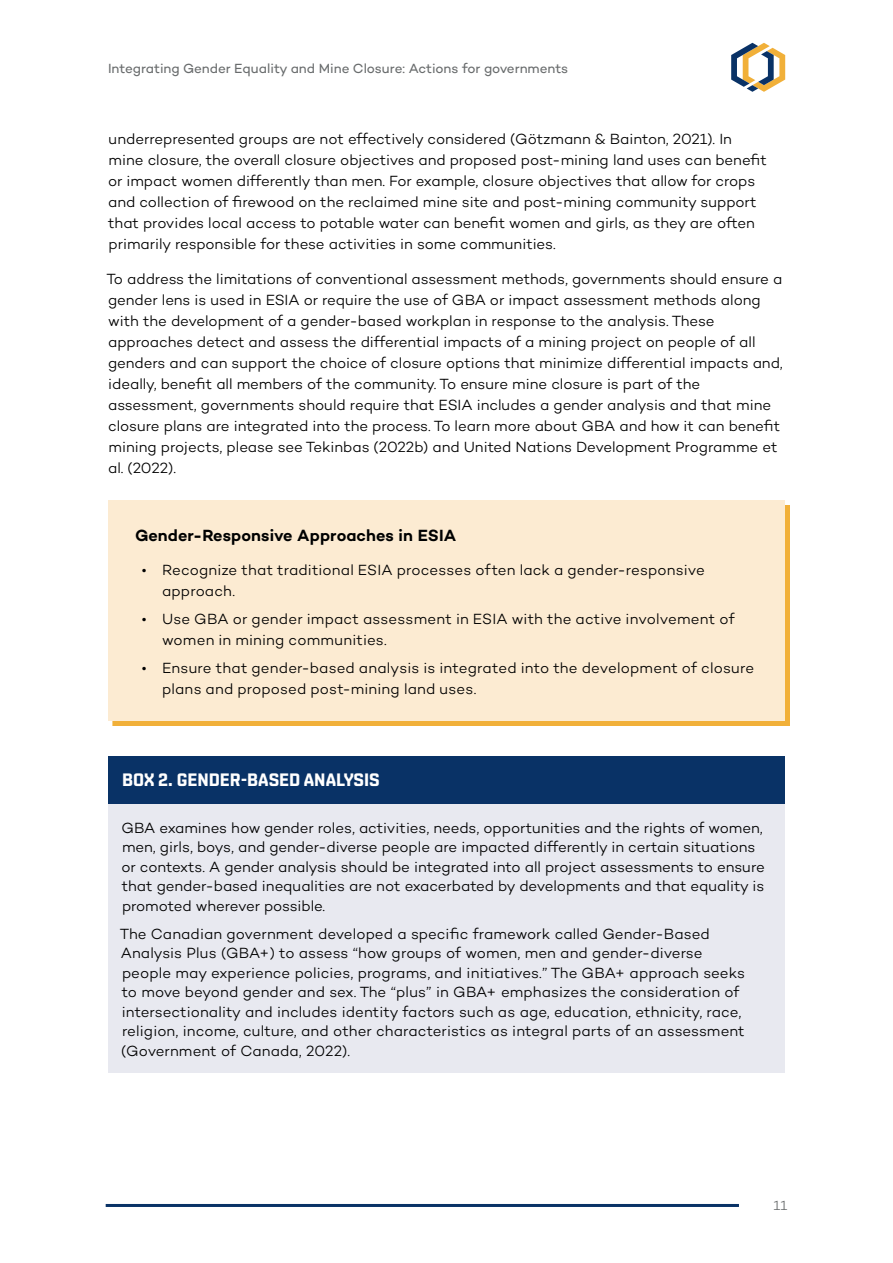
<style>
.page{position:relative;width:893px;height:1263px;background:#fff}
.page>*{position:absolute;margin:0;border:0;box-sizing:border-box;transform-origin:0 0}
.Box_H1{font:700 18px "Shentox";color:#fff}
.t1{font:600 16.5px "Campton";letter-spacing:.005em;color:#000101}
.Box_Body_Text_last{font:300 15px/21px "Campton";color:#000}
.Box_Body_Text{font:300 15px/19.5px "Campton";letter-spacing:-.005em;color:#000}
.t2{font:13.5px "Campton";letter-spacing:-.005em;color:#696c6d}
.t3{font:300 13.5px "Campton";color:#696c6d}
</style>
<div class="page">
<svg style="left:731px;top:43px;width:54px;height:49px"></svg>
<hr style="left:106px;top:1204px;width:633px;height:3px;background:#093266">
<div style="left:108px;top:756px;width:677px;height:48px;background:#093266"></div>
<div style="left:108px;top:804px;width:677px;height:124px;background:#e8e9f0"></div>
<div style="left:108px;top:910px;width:677px;height:163px;background:#e8e9f0"></div>
<div style="left:113px;top:505px;width:677px;height:221px;background:#f1b039"></div>
<div style="left:108px;top:501px;width:677px;height:220px;background:#fcebd2"></div>
<p class="t2" style="left:108px;top:60px;width:462px">Integrating Gender Equality and Mine Closure: Actions for governments</p>
<p class="Box_Body_Text_last" style="left:108px;top:128px;width:660px">underrepresented groups are not effectively considered (Götzmann &amp; Bainton, 2021). In mine closure, the overall closure objectives and proposed post-mining land uses can benefit or impact women differently than men. For example, closure objectives that allow for crops and collection of firewood on the reclaimed mine site and post-mining community support that provides local access to potable water can benefit women and girls, as they are often primarily responsible for these activities in some communities.</p>
<p class="Box_Body_Text_last" style="left:106px;top:268px;width:678px">To address the limitations of conventional assessment methods, governments should ensure a gender lens is used in ESIA or require the use of GBA or impact assessment methods along with the development of a gender-based workplan in response to the analysis. These approaches detect and assess the differential impacts of a mining project on people of all genders and can support the choice of closure options that minimize differential impacts and, ideally, benefit all members of the community. To ensure mine closure is part of the assessment, governments should require that ESIA includes a gender analysis and that mine closure plans are integrated into the process. To learn more about GBA and how it can benefit mining projects, please see Tekinbas (2022b) and United Nations Development Programme et al. (2022).</p>
<h5 class="t1" style="left:135px;top:525px;width:323px">Gender-Responsive Approaches in ESIA</h5>
<p class="Box_Body_Text_last" style="left:162px;top:559px;width:544px;text-indent:-20px">• Recognize that traditional ESIA processes often lack a gender-responsive approach.</p>
<p class="Box_Body_Text_last" style="left:162px;top:608px;width:574px;text-indent:-20px">• Use GBA or gender impact assessment in ESIA with the active involvement of women in mining communities.</p>
<p class="Box_Body_Text_last" style="left:162px;top:657px;width:594px;text-indent:-20px">• Ensure that gender-based analysis is integrated into the development of closure plans and proposed post-mining land uses.</p>
<p class="Box_H1" style="left:122px;top:769px;width:259px">BOX 2. GENDER-BASED ANALYSIS</p>
<p class="Box_Body_Text" style="left:121px;top:817px;width:645px">GBA examines how gender roles, activities, needs, opportunities and the rights of women, men, girls, boys, and gender-diverse people are impacted differently in certain situations or contexts. A gender analysis should be integrated into all project assessments to ensure that gender-based inequalities are not exacerbated by developments and that equality is promoted wherever possible.</p>
<p class="Box_Body_Text_last" style="left:120px;top:924px;width:626px;line-height:19.5px">The Canadian government developed a specific framework called Gender-Based Analysis Plus (GBA+) to assess “how groups of women, men and gender-diverse people may experience policies, programs, and initiatives.” The GBA+ approach seeks to move beyond gender and sex. The “plus” in GBA+ emphasizes the consideration of intersectionality and includes identity factors such as age, education, ethnicity, race, religion, income, culture, and other characteristics as integral parts of an assessment (Government of Canada, 2022).</p>
<p class="t3" style="left:773px;top:1197px;width:15px">11</p>
</div>
